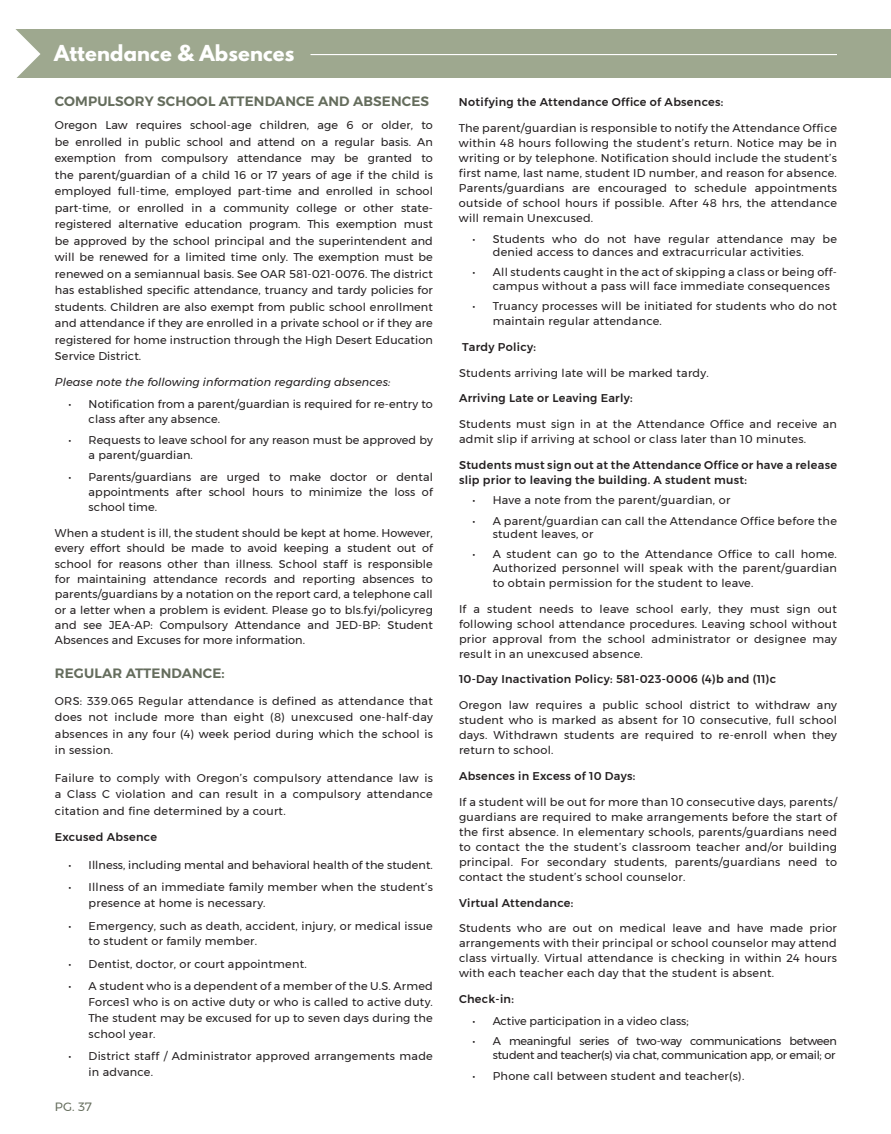
<style>
.page{position:relative;width:891px;height:1134px;background:#fff}
.page>*{position:absolute;margin:0;border:0;box-sizing:border-box;transform-origin:0 0}
.t1{font:700 19.5px "League Spartan";letter-spacing:.01em;color:#fff}
.Basic_Small_2020{font:600 13.5px "Montserrat";letter-spacing:.01em;color:#656d5d}
.CAl_Page{font:12px "Montserrat";color:#656d5d}
.Basic_Small_2020-2{font:11.25px/15px "Montserrat";letter-spacing:.025em;color:#231f20;text-align:justify}
.Basic_Small_2020-3{font:500 11.25px/15px "Montserrat";letter-spacing:.025em;color:#231f20}
.Basic_Small_2020-4{font:11.25px/13.5px "Montserrat";letter-spacing:-.02em;color:#231f20;text-align:right}
.Basic_Small_2020-5{font:11.25px "Montserrat";letter-spacing:.005em;color:#231f20}
.Basic_Small_2020-6{font:italic 11.25px "Montserrat";letter-spacing:.01em;color:#231f20}
.Basic_Small_2020-7{font:11.25px "Montserrat";color:#231f20}
</style>
<div class="page">
<div style="left:0;top:30px;width:891px;height:48px;background:#9ea88f"></div>
<svg style="left:5px;top:29px;width:35px;height:49px"></svg>
<div style="left:0;top:26px;width:5px;height:58px;background:#fff"></div>
<hr style="left:310px;top:54px;width:527px;height:1px;background:#fff">
<p class="t1" style="left:54px;top:38px;width:242px">Attendance &amp; Absences</p>
<p class="Basic_Small_2020" style="left:55px;top:90px;width:376px">COMPULSORY SCHOOL ATTENDANCE AND ABSENCES</p>
<p class="Basic_Small_2020-2" style="left:55px;top:117px;width:380px;line-height:16.5px">Oregon Law requires school-age children, age 6 or older, to be enrolled in public school and attend on a regular basis. An exemption from compulsory attendance may be granted to the parent/guardian of a child 16 or 17 years of age if the child is employed full-time, employed part-time and enrolled in school part-time, or enrolled in a community college or other state&shy;registered alternative education program. This exemption must be approved by the school principal and the superintendent and will be renewed for a limited time only. The exemption must be renewed on a semiannual basis. See OAR 581-021-0076. The district has established specific attendance, truancy and tardy policies for students. Children are also exempt from public school enrollment and attendance if they are enrolled in a private school or if they are registered for home instruction through the High Desert Education Service District.</p>
<p class="Basic_Small_2020-6" style="left:55px;top:373px;width:337px">Please note the following information regarding absences:</p>
<p class="Basic_Small_2020-2" style="left:89px;top:396px;width:346px;text-indent:-20px">• Notification from a parent/guardian is required for re-entry to class after any absence.</p>
<p class="Basic_Small_2020-2" style="left:89px;top:433px;width:346px;text-indent:-20px">• Requests to leave school for any reason must be approved by a parent/guardian.</p>
<p class="Basic_Small_2020-2" style="left:89px;top:469px;width:346px;text-indent:-20px">• Parents/guardians are urged to make doctor or dental appointments after school hours to minimize the loss of school time.</p>
<p class="Basic_Small_2020-2" style="left:55px;top:525px;width:380px">When a student is ill, the student should be kept at home. However, every effort should be made to avoid keeping a student out of school for reasons other than illness. School staff is responsible for maintaining attendance records and reporting absences to parents/guardians by a notation on the report card, a telephone call or a letter when a problem is evident. Please go to bls.fyi/policyreg and see JEA-AP: Compulsory Attendance and JED-BP: Student Absences and Excuses for more information.</p>
<p class="Basic_Small_2020" style="left:55px;top:662px;width:171px">REGULAR ATTENDANCE:</p>
<p class="Basic_Small_2020-2" style="left:55px;top:693px;width:380px;line-height:16.5px">ORS: 339.065 Regular attendance is defined as attendance that does not include more than eight (8) unexcused one-half-day absences in any four (4) week period during which the school is in session.</p>
<p class="Basic_Small_2020-2" style="left:55px;top:769px;width:380px;line-height:16.5px">Failure to comply with Oregon’s compulsory attendance law is a Class C violation and can result in a compulsory attendance citation and fine determined by a court.</p>
<p class="Basic_Small_2020-3" style="left:55px;top:829px;width:104px">Excused Absence</p>
<p class="Basic_Small_2020-5" style="left:68px;top:856px;width:366px">• Illness, including mental and behavioral health of the student.</p>
<p class="Basic_Small_2020-2" style="left:89px;top:879px;width:346px;line-height:15.8px;text-indent:-20px">• Illness of an immediate family member when the student’s presence at home is necessary.</p>
<p class="Basic_Small_2020-2" style="left:89px;top:918px;width:346px;line-height:15.8px;text-indent:-20px">• Emergency, such as death, accident, injury, or medical issue to student or family member.</p>
<p class="Basic_Small_2020-2" style="left:68px;top:956px;width:240px">• Dentist, doctor, or court appointment.</p>
<p class="Basic_Small_2020-2" style="left:89px;top:978px;width:346px;line-height:15.8px;text-indent:-20px">• A student who is a dependent of a member of the U.S. Armed Forces1 who is on active duty or who is called to active duty.<br>The student may be excused for up to seven days during the school year.</p>
<p class="Basic_Small_2020-2" style="left:89px;top:1048px;width:346px;line-height:15.8px;text-indent:-20px">• District staff / Administrator approved arrangements made in advance.</p>
<p class="CAl_Page" style="left:55px;top:1098px;width:39px">PG. 37</p>
<p class="Basic_Small_2020-3" style="left:459px;top:95px;width:266px">Notifying the Attendance Office of Absences:</p>
<p class="Basic_Small_2020-2" style="left:459px;top:121px;width:380px">The parent/guardian is responsible to notify the Attendance Office within 48 hours following the student’s return. Notice may be in writing or by telephone. Notification should include the student’s first name, last name, student ID number, and reason for absence.<br>Parents/guardians are encouraged to schedule appointments outside of school hours if possible. After 48 hrs, the attendance will remain Unexcused.</p>
<p class="Basic_Small_2020-2" style="left:493px;top:232px;width:346px;line-height:13.5px;text-indent:-20px">• Students who do not have regular attendance may be denied access to dances and extracurricular activities.</p>
<p class="Basic_Small_2020-2" style="left:493px;top:265px;width:346px;line-height:13.5px;text-indent:-20px">• All students caught in the act of skipping a class or being off&shy;campus without a pass will face immediate consequences</p>
<p class="Basic_Small_2020-2" style="left:493px;top:298px;width:346px;text-indent:-20px">• Truancy processes will be initiated for students who do not maintain regular attendance.</p>
<p class="Basic_Small_2020-3" style="left:462px;top:339px;width:75px">Tardy Policy:</p>
<p class="Basic_Small_2020-2" style="left:459px;top:365px;width:251px">Students arriving late will be marked tardy.</p>
<p class="Basic_Small_2020-3" style="left:459px;top:391px;width:175px">Arriving Late or Leaving Early:</p>
<p class="Basic_Small_2020-2" style="left:459px;top:417px;width:380px">Students must sign in at the Attendance Office and receive an admit slip if arriving at school or class later than 10 minutes.</p>
<p class="Basic_Small_2020-3" style="left:459px;top:457px;width:380px">Students must sign out at the Attendance Office or have a release slip prior to leaving the building. A student must:</p>
<p class="Basic_Small_2020-2" style="left:472px;top:493px;width:259px">• Have a note from the parent/guardian, or</p>
<p class="Basic_Small_2020-2" style="left:493px;top:514px;width:346px;line-height:13.5px;text-indent:-20px">• A parent/guardian can call the Attendance Office before the student leaves, or</p>
<p class="Basic_Small_2020-2" style="left:472px;top:547px;width:366px;line-height:13.5px;text-align:right">• A student can go to the Attendance Office to call home.<br>Authorized personnel will speak with the parent/guardian</p>
<p class="Basic_Small_2020-2" style="left:493px;top:575px;width:262px">to obtain permission for the student to leave.</p>
<p class="Basic_Small_2020-2" style="left:459px;top:601px;width:380px">If a student needs to leave school early, they must sign out following school attendance procedures. Leaving school without prior approval from the school administrator or designee may result in an unexcused absence.</p>
<p class="Basic_Small_2020-3" style="left:459px;top:672px;width:319px">10-Day Inactivation Policy: 581-023-0006 (4)b and (11)c</p>
<p class="Basic_Small_2020-2" style="left:459px;top:698px;width:380px">Oregon law requires a public school district to withdraw any student who is marked as absent for 10 consecutive, full school days. Withdrawn students are required to re-enroll when they return to school.</p>
<p class="Basic_Small_2020-3" style="left:459px;top:768px;width:178px">Absences in Excess of 10 Days:</p>
<p class="Basic_Small_2020-2" style="left:459px;top:794px;width:380px">If a student will be out for more than 10 consecutive days, parents/ guardians are required to make arrangements before the start of the first absence. In elementary schools, parents/guardians need to contact the the student’s classroom teacher and/or building principal. For secondary students, parents/guardians need to contact the student’s school counselor.</p>
<p class="Basic_Small_2020-3" style="left:459px;top:895px;width:116px">Virtual Attendance:</p>
<p class="Basic_Small_2020-2" style="left:459px;top:921px;width:380px">Students who are out on medical leave and have made prior arrangements with their principal or school counselor may attend class virtually. Virtual attendance is checking in within 24 hours with each teacher each day that the student is absent.</p>
<p class="Basic_Small_2020-3" style="left:459px;top:992px;width:56px">Check-in:</p>
<p class="Basic_Small_2020-7" style="left:472px;top:1012px;width:218px">• Active participation in a video class;</p>
<p class="Basic_Small_2020-4" style="left:472px;top:1034px;width:366px">• A meaningful series of two-way communications between student and teacher(s) via chat, communication app, or email; or</p>
<p class="Basic_Small_2020-2" style="left:472px;top:1069px;width:273px">• Phone call between student and teacher(s).</p>
</div>
